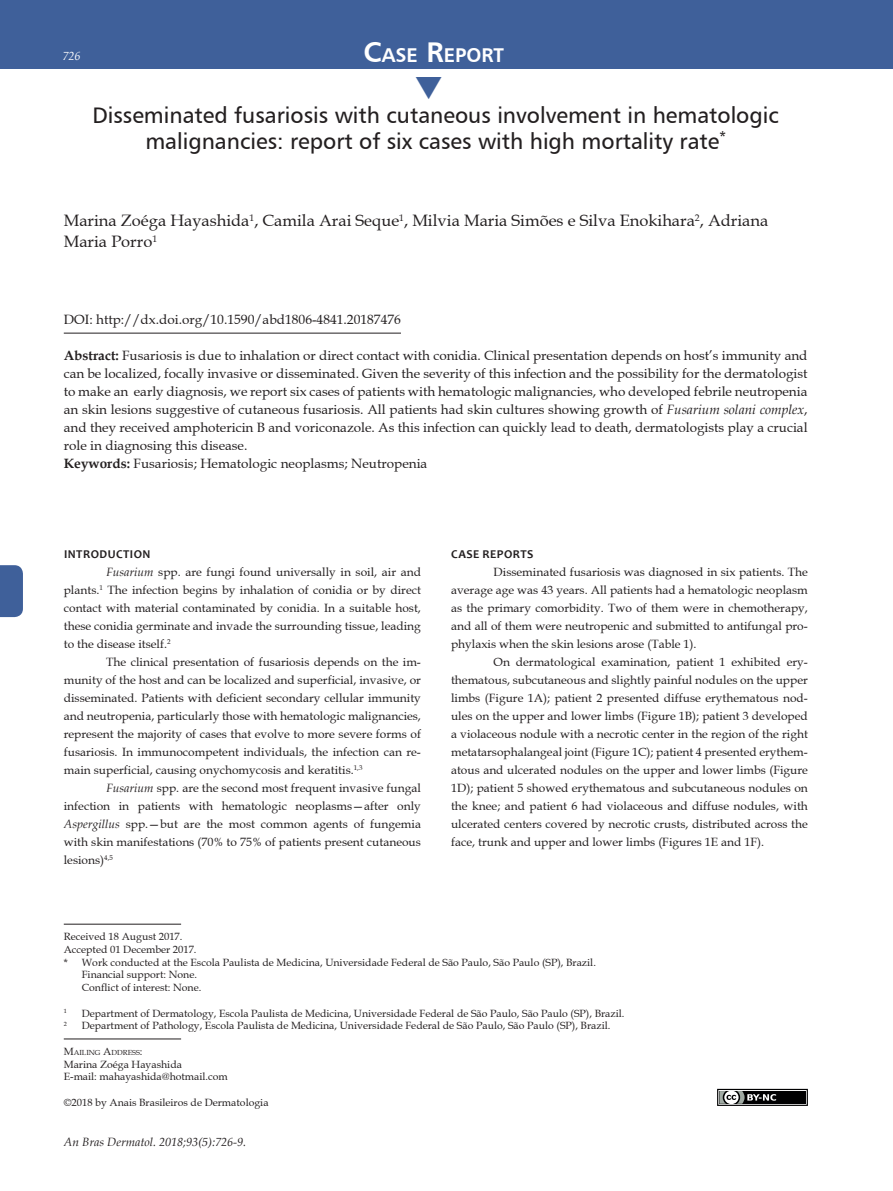
<style>
.page{position:relative;width:893px;height:1191px;background:#fff}
.page>*{position:absolute;margin:0;border:0;box-sizing:border-box;transform-origin:0 0}
.Titulo{font:22.5px/25.5px "Humanist 777 BT Roman B";color:#231f20;text-align:center}
.t1{font:19.95px "Humanist 777 BT Bold B";color:#fff}
.Autores{font:16.5px/21px "Book Antiqua";color:#231f20}
.DOI{font:13.5px/18px "Book Antiqua";color:#231f20;text-align:justify}
.ABD-ING_-_2016_-_Fin{font:12px/18px "Book Antiqua";color:#231f20;text-align:justify}
.ABD-ING_-_2016{font:12px/18px "Book Antiqua";color:#231f20;text-align:justify}
.t2{font:italic 12px "Book Antiqua";color:#231f20}
.ABD-ING_-_2016-2{font:700 12px "Candara";letter-spacing:.04em;color:#231f20}
.t3{font:italic 12px "Book Antiqua";color:#fff}
.t4{font:10.5px "Book Antiqua";color:#231f20}
.t5{font:7.35px "Book Antiqua";color:#231f20}
.t6{font:6.15px "Book Antiqua";color:#231f20}
.s1{font-size:28.5px}
.s2{font-weight:700}
.s3{font-style:italic}
.s4{font-size:10.5px}
</style>
<div class="page">
<svg style="left:0;top:565px;width:23px;height:52px"></svg>
<div style="left:0;top:0;width:893px;height:68px;background:#3f609a"></div>
<hr style="left:64px;top:924px;width:117px;height:1px;background:#231f20">
<hr style="left:64px;top:1038px;width:117px;height:1px;background:#231f20">
<hr style="left:64px;top:333px;width:337px;height:1px;background:#231f20">
<svg style="left:717px;top:1088px;width:91px;height:18px"></svg>
<p class="t3" style="left:62px;top:47px;width:19px">726</p>
<p class="t1" style="left:363px;top:43px;width:142px"><span class="s1">C</span>ASE <span class="s1">R</span>EPORT</p>
<p class="Titulo" style="left:92px;top:102px;width:688px">Disseminated fusariosis with cutaneous involvement in hematologic malignancies: report of six cases with high mortality rate<sup>*</sup></p>
<p class="Autores" style="left:64px;top:210px;width:706px">Marina Zoéga Hayashida<sup>1</sup>, Camila Arai Seque<sup>1</sup>, Milvia Maria Simões e Silva Enokihara<sup>2</sup>, Adriana<br>Maria Porro<sup>1</sup></p>
<p class="DOI" style="left:64px;top:310px;width:339px">DOI: http://dx.doi.org/10.1590/abd1806-4841.20187476</p>
<p class="DOI" style="left:64px;top:346px;width:745px"><span class="s2">Abstract:</span> Fusariosis is due to inhalation or direct contact with conidia. Clinical presentation depends on host’s immunity and can be localized, focally invasive or disseminated. Given the severity of this infection and the possibility for the dermatologist to make an early diagnosis, we report six cases of patients with hematologic malignancies, who developed febrile neutropenia an skin lesions suggestive of cutaneous fusariosis. All patients had skin cultures showing growth of <span class="s3">Fusarium solani complex</span>, and they received amphotericin B and voriconazole. As this infection can quickly lead to death, dermatologists play a crucial role in diagnosing this disease.</p>
<p class="DOI" style="left:64px;top:454px;width:365px"><span class="s2">Keywords:</span> Fusariosis; Hematologic neoplasms; Neutropenia</p>
<p class="ABD-ING_-_2016-2" style="left:64px;top:547px;width:88px">INTRODUCTION</p>
<p class="ABD-ING_-_2016" style="left:64px;top:563px;width:359px;text-indent:43px"><span class="s3">Fusarium</span> spp. are fungi found universally in soil, air and plants.<sup>1</sup> The infection begins by inhalation of conidia or by direct contact with material contaminated by conidia. In a suitable host, these conidia germinate and invade the surrounding tissue, leading to the disease itself.<sup>2</sup></p>
<p class="ABD-ING_-_2016" style="left:64px;top:653px;width:359px;text-indent:43px">The clinical presentation of fusariosis depends on the im&shy;munity of the host and can be localized and superficial, invasive, or disseminated. Patients with deficient secondary cellular immunity and neutropenia, particularly those with hematologic malignancies, represent the majority of cases that evolve to more severe forms of fusariosis. In immunocompetent individuals, the infection can re&shy;main superficial, causing onychomycosis and keratitis.<sup>1,3</sup></p>
<p class="ABD-ING_-_2016" style="left:64px;top:779px;width:359px;text-indent:43px"><span class="s3">Fusarium</span> spp. are the second most frequent invasive fungal infection in patients with hematologic neoplasms—after only <span class="s3">Aspergillus</span> spp.—but are the most common agents of fungemia with skin manifestations (70% to 75% of patients present cutaneous lesions)<sup>4,5</sup></p>
<p class="ABD-ING_-_2016-2" style="left:451px;top:547px;width:84px">CASE REPORTS</p>
<p class="ABD-ING_-_2016_-_Fin" style="left:451px;top:563px;width:358px;text-indent:43px">Disseminated fusariosis was diagnosed in six patients. The average age was 43 years. All patients had a hematologic neoplasm as the primary comorbidity. Two of them were in chemotherapy, and all of them were neutropenic and submitted to antifungal pro&shy;phylaxis when the skin lesions arose (Table 1).</p>
<p class="ABD-ING_-_2016_-_Fin" style="left:451px;top:653px;width:358px;text-indent:43px">On dermatological examination, patient 1 exhibited ery&shy;thematous, subcutaneous and slightly painful nodules on the upper limbs (Figure 1A); patient 2 presented diffuse erythematous nod&shy;ules on the upper and lower limbs (Figure 1B); patient 3 developed a violaceous nodule with a necrotic center in the region of the right metatarsophalangeal joint (Figure 1C); patient 4 presented erythem&shy;atous and ulcerated nodules on the upper and lower limbs (Figure 1D); patient 5 showed erythematous and subcutaneous nodules on the knee; and patient 6 had violaceous and diffuse nodules, with ulcerated centers covered by necrotic crusts, distributed across the face, trunk and upper and lower limbs (Figures 1E and 1F).</p>
<p class="t4" style="left:64px;top:930px;width:120px">Received 18 August 2017.</p>
<p class="t4" style="left:64px;top:942px;width:134px">Accepted 01 December 2017.</p>
<p class="t4" style="left:64px;top:955px;width:534px">* Work conducted at the Escola Paulista de Medicina, Universidade Federal de São Paulo, São Paulo (SP), Brazil.</p>
<p class="t4" style="left:82px;top:968px;width:117px">Financial support: None.</p>
<p class="t4" style="left:82px;top:981px;width:121px">Conflict of interest: None.</p>
<p class="t6" style="left:64px;top:1007px;width:5px">1</p>
<p class="t4" style="left:82px;top:1006px;width:544px">Department of Dermatology, Escola Paulista de Medicina, Universidade Federal de São Paulo, São Paulo (SP), Brazil.</p>
<p class="t6" style="left:64px;top:1020px;width:5px">2</p>
<p class="t4" style="left:82px;top:1019px;width:530px">Department of Pathology, Escola Paulista de Medicina, Universidade Federal de São Paulo, São Paulo (SP), Brazil.</p>
<p class="t5" style="left:64px;top:1047px;width:80px"><span class="s4">M</span>AILING <span class="s4">A</span>DDRESS<span class="s4">:</span></p>
<p class="t4" style="left:64px;top:1057px;width:120px">Marina Zoéga Hayashida</p>
<p class="t4" style="left:64px;top:1070px;width:166px">E-mail: mahayashida@hotmail.com</p>
<p class="t4" style="left:64px;top:1095px;width:206px">©2018 by Anais Brasileiros de Dermatologia</p>
<p class="t2" style="left:64px;top:1133px;width:184px">An Bras Dermatol. 2018;93(5):726-9.</p>
</div>
